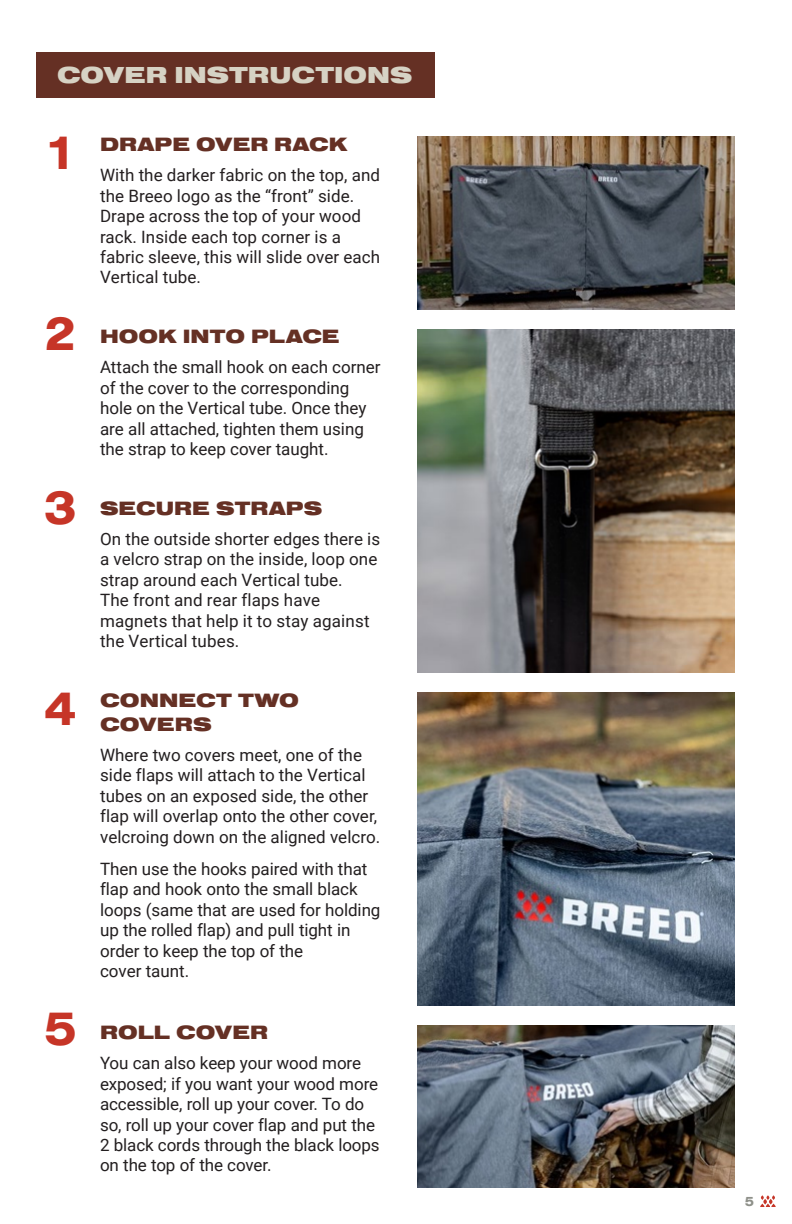
<style>
.page{position:relative;width:792px;height:1224px;background:#fff}
.page>*{position:absolute;margin:0;border:0;box-sizing:border-box;transform-origin:0 0}
.t1{font:700 50px "Nimbus San Ext";color:#c63527}
.t2{font:900 24px "Nimbus San Ext";color:#d6d2c4}
.t3{font:900 20px/24px "Nimbus San Ext";color:#653024}
.t4{font:17px/20.4px "Roboto";letter-spacing:-.005em;color:#231f20}
.t5{font:17px/20.4px "Roboto";letter-spacing:.005em;color:#241f20}
.t6{font:700 14px "Nimbus San Ext";color:#8e9089}
</style>
<div class="page">
<div style="left:37px;top:52px;width:398px;height:46px;background:#653024"></div>
<svg style="left:760px;top:1195px;width:16px;height:12px"></svg>
<img style="left:418px;top:329px;width:316px;height:344px">
<img style="left:418px;top:136px;width:316px;height:173px">
<img style="left:418px;top:692px;width:316px;height:313px">
<img style="left:418px;top:1025px;width:316px;height:163px">
<h2 class="t2" style="left:57px;top:62px;width:357px">COVER INSTRUCTIONS</h2>
<h1 class="t1" style="left:44px;top:118px;width:34px">1</h1>
<h1 class="t1" style="left:44px;top:300px;width:34px">2</h1>
<h1 class="t1" style="left:44px;top:474px;width:34px">3</h1>
<h1 class="t1" style="left:44px;top:675px;width:34px">4</h1>
<h1 class="t1" style="left:44px;top:995px;width:34px">5</h1>
<p class="t3" style="left:100px;top:133px;width:249px">DRAPE OVER RACK</p>
<p class="t5" style="left:100px;top:165px;width:282px">With the darker fabric on the top, and the Breeo logo as the “front” side.<br>Drape across the top of your wood rack. Inside each top corner is a fabric sleeve, this will slide over each<br>Vertical tube.</p>
<p class="t3" style="left:100px;top:325px;width:241px">HOOK INTO PLACE</p>
<p class="t4" style="left:100px;top:357px;width:282px">Attach the small hook on each corner of the cover to the corresponding hole on the Vertical tube. Once they are all attached, tighten them using the strap to keep cover taught.</p>
<p class="t3" style="left:100px;top:496px;width:224px">SECURE STRAPS</p>
<p class="t4" style="left:100px;top:528px;width:282px">On the outside shorter edges there is a velcro strap on the inside, loop one strap around each Vertical tube.<br>The front and rear flaps have magnets that help it to stay against the Vertical tubes.</p>
<p class="t3" style="left:100px;top:688px;width:201px">CONNECT TWO<br>COVERS</p>
<p class="t4" style="left:100px;top:744px;width:282px">Where two covers meet, one of the side flaps will attach to the Vertical tubes on an exposed side, the other flap will overlap onto the other cover, velcroing down on the aligned velcro.</p>
<p class="t4" style="left:100px;top:858px;width:282px">Then use the hooks paired with that flap and hook onto the small black loops (same that are used for holding up the rolled flap) and pull tight in order to keep the top of the<br>cover taunt.</p>
<p class="t3" style="left:100px;top:1021px;width:169px">ROLL COVER</p>
<p class="t4" style="left:100px;top:1053px;width:281px">You can also keep your wood more exposed; if you want your wood more accessible, roll up your cover. To do so, roll up your cover flap and put the<br>2 black cords through the black loops on the top of the cover.</p>
<p class="t6" style="left:745px;top:1192px;width:11px">5</p>
</div>
